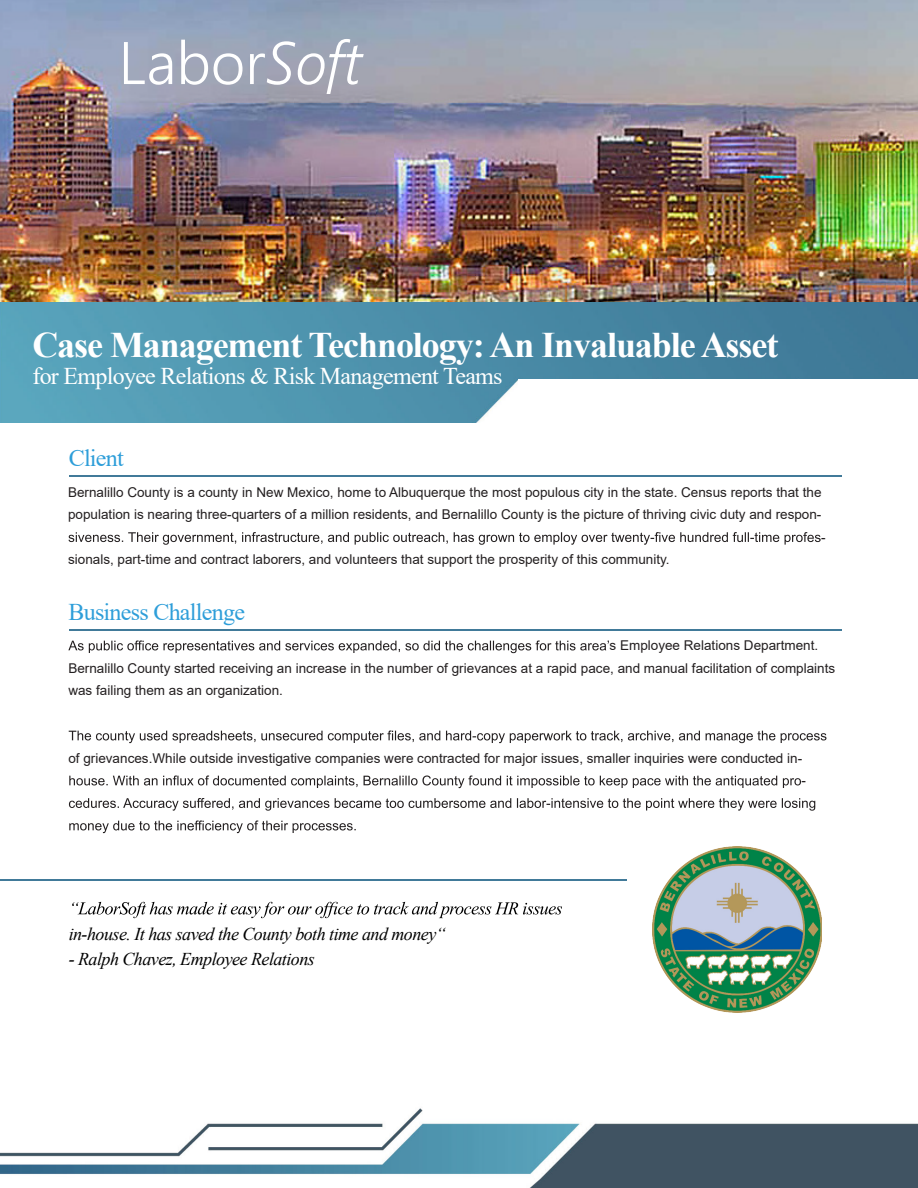
<style>
.page{position:relative;width:918px;height:1188px;background:#fff}
.page>*{position:absolute;margin:0;border:0;box-sizing:border-box;transform-origin:0 0}
.t1{font:300 60px "Segoe UI";color:#fff}
.t2{font:700 36px "Times New Roman";letter-spacing:-.03em;color:#fff}
.t3{font:24px "Times New Roman";letter-spacing:-.03em;color:#fff}
.t4{font:24px "Times New Roman";letter-spacing:-.03em;color:#2e9ed9}
.t5{font:italic 18px "Times New Roman";letter-spacing:-.03em;color:#000}
.t6{font:13.5px/22.5px "Arial";color:#231f20}
.s1{font-style:italic}
</style>
<div class="page">
<img style="left:0;top:0;width:918px;height:302px">
<img style="left:0;top:1108px;width:918px;height:80px">
<img style="left:0;top:302px;width:918px;height:121px">
<svg style="left:69px;top:532px;width:752px;height:13px"></svg>
<hr style="left:0;top:879px;width:627px;height:2px;background:#417a99">
<svg style="left:68px;top:640px;width:541px;height:13px"></svg>
<svg style="left:69px;top:731px;width:757px;height:12px"></svg>
<svg style="left:69px;top:775px;width:732px;height:13px"></svg>
<svg style="left:69px;top:798px;width:746px;height:13px"></svg>
<svg style="left:69px;top:820px;width:287px;height:13px"></svg>
<img style="left:653px;top:846px;width:169px;height:166px">
<div style="left:518px;top:380px;width:400px;height:62px;background:#fff"></div>
<svg style="left:72px;top:902px;width:490px;height:16px"></svg>
<hr style="left:70px;top:476px;width:772px;height:1px;background:#417a99">
<hr style="left:70px;top:629px;width:772px;height:2px;background:#417a99">
<h1 class="t1" style="left:118px;top:14px;width:245px">Labor<span class="s1">Soft</span></h1>
<h2 class="t2" style="left:32px;top:319px;width:747px">Case Management Technology: An Invaluable Asset</h2>
<h3 class="t3" style="left:32px;top:359px;width:472px">for Employee Relations &amp; Risk Management Teams</h3>
<h3 class="t4" style="left:69px;top:441px;width:57px">Client</h3>
<p class="t6" style="left:68px;top:481px;width:755px">Bernalillo County is a county in New Mexico, home to Albuquerque the most populous city in the state. Census reports that the</p>
<p class="t6" style="left:68px;top:503px;width:755px">population is nearing three-quarters of a million residents, and Bernalillo County is the picture of thriving civic duty and respon-</p>
<p class="t6" style="left:68px;top:548px;width:603px">sionals, part-time and contract laborers, and volunteers that support the prosperity of this community.</p>
<h3 class="t4" style="left:68px;top:595px;width:178px">Business Challenge</h3>
<p class="t6" style="left:821px;top:526px;width:6px">-</p>
<p class="t6" style="left:68px;top:634px;width:768px;text-indent:541px">s Employee Relations Department.<br>Bernalillo County started receiving an increase in the number of grievances at a rapid pace, and manual facilitation of complaints was failing them as an organization.</p>
<p class="t6" style="left:68px;top:747px;width:739px;text-align:right">of grievances.While outside investigative companies were contracted for major issues, smaller inquiries were conducted in--</p>
<h3 class="t5" style="left:69px;top:921px;width:379px">in-house. It has saved the County both time and money“</h3>
<h3 class="t5" style="left:69px;top:947px;width:248px">- Ralph Chavez, Employee Relations</h3>
</div>
